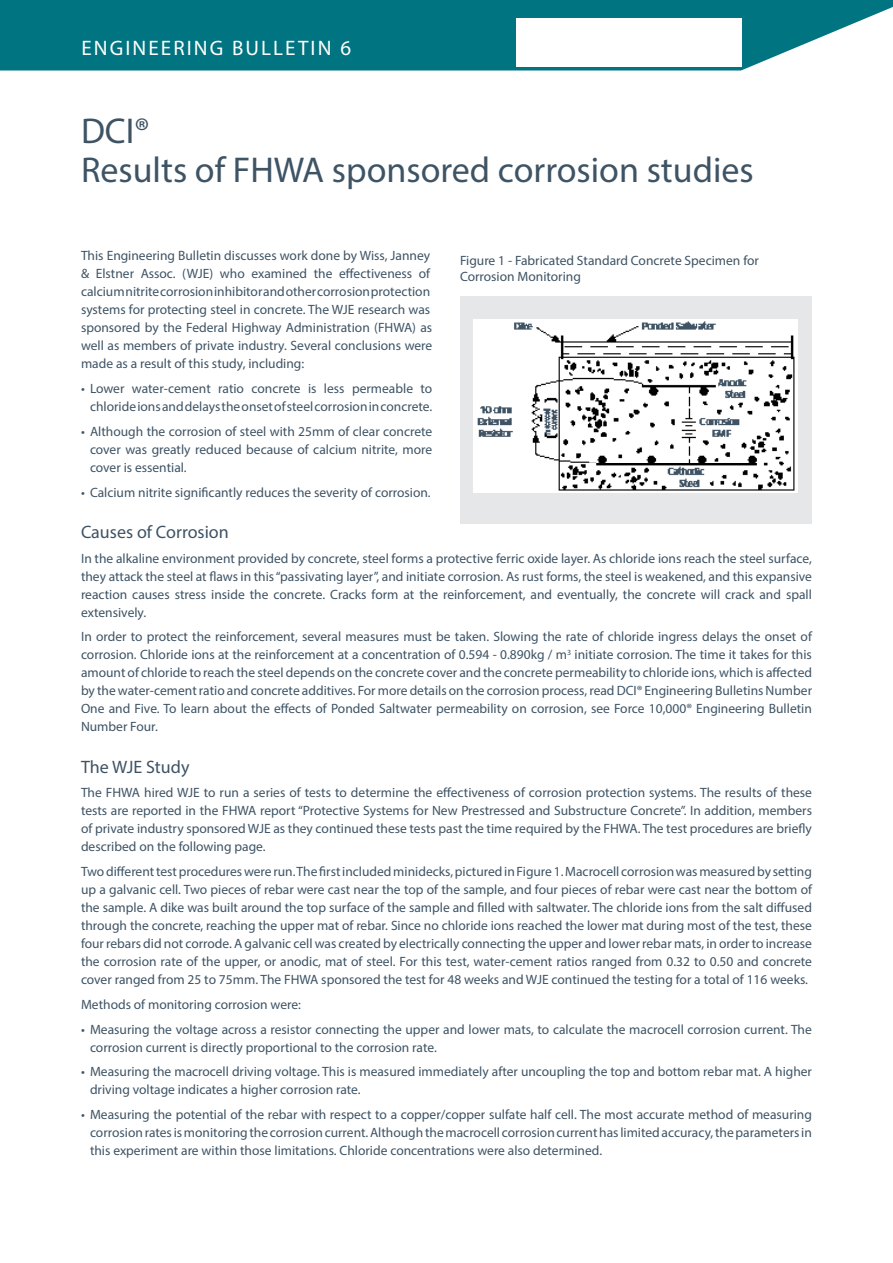
<style>
.page{position:relative;width:893px;height:1263px;background:#fff}
.page>*{position:absolute;margin:0;border:0;box-sizing:border-box;transform-origin:0 0}
.Document_Headline{font:36px "Myriad Pro";color:#3e5364}
.Document_Type{font:21px "Myriad Pro";letter-spacing:.1em;color:#fff}
.subhead{font:18px "Myriad Pro";color:#3e5364}
.Body_Text{font:13.5px/18px "Myriad Pro";color:#3e5364;text-align:justify}
</style>
<div class="page">
<svg style="left:0;top:0;width:893px;height:71px;background:#1b838e"></svg>
<img style="left:516px;top:19px;width:226px;height:47px">
<div style="left:460px;top:296px;width:352px;height:227px;background:#e6e7e9"></div>
<img style="left:474px;top:319px;width:324px;height:174px">
<p class="Document_Type" style="left:81px;top:35px;width:271px">ENGINEERING BULLETIN 6</p>
<p class="Document_Headline" style="left:81px;top:109px;width:70px">DCI®</p>
<p class="Document_Headline" style="left:81px;top:148px;width:674px">Results of FHWA sponsored corrosion studies</p>
<p class="Body_Text" style="left:81px;top:246px;width:353px;text-align:left">This Engineering Bulletin discusses work done by Wiss, Janney &amp; Elstner Assoc. (WJE) who examined the effectiveness of calcium nitrite corrosion inhibitor and other corrosion protection systems for protecting steel in concrete. The WJE research was sponsored by the Federal Highway Administration (FHWA) as well as members of private industry. Several conclusions were made as a result of this study, including:</p>
<p class="Body_Text" style="left:81px;top:379px;width:353px;text-align:right">• Lower water-cement ratio concrete is less permeable to chloride ions and delays the onset of steel corrosion in concrete.</p>
<p class="Body_Text" style="left:90px;top:422px;width:344px;text-indent:-9px">• Although the corrosion of steel with 25mm of clear concrete cover was greatly reduced because of calcium nitrite, more cover is essential.</p>
<p class="Body_Text" style="left:81px;top:483px;width:351px">• Calcium nitrite significantly reduces the severity of corrosion.</p>
<p class="subhead" style="left:81px;top:521px;width:149px">Causes of Corrosion</p>
<p class="Body_Text" style="left:81px;top:549px;width:733px">In the alkaline environment provided by concrete, steel forms a protective ferric oxide layer. As chloride ions reach the steel surface, they attack the steel at flaws in this “passivating layer”, and initiate corrosion. As rust forms, the steel is weakened, and this expansive reaction causes stress inside the concrete. Cracks form at the reinforcement, and eventually, the concrete will crack and spall extensively.</p>
<p class="Body_Text" style="left:81px;top:627px;width:733px">In order to protect the reinforcement, several measures must be taken. Slowing the rate of chloride ingress delays the onset of corrosion. Chloride ions at the reinforcement at a concentration of 0.594 - 0.890kg / m<sup>3</sup> initiate corrosion. The time it takes for this amount of chloride to reach the steel depends on the concrete cover and the concrete permeability to chloride ions, which is affected by the water-cement ratio and concrete additives. For more details on the corrosion process, read DCI® Engineering Bulletins Number One and Five. To learn about the effects of Ponded Saltwater permeability on corrosion, see Force 10,000® Engineering Bulletin Number Four.</p>
<p class="subhead" style="left:81px;top:755px;width:110px">The WJE Study</p>
<p class="Body_Text" style="left:81px;top:783px;width:732px">The FHWA hired WJE to run a series of tests to determine the effectiveness of corrosion protection systems. The results of these tests are reported in the FHWA report “Protective Systems for New Prestressed and Substructure Concrete”. In addition, members of private industry sponsored WJE as they continued these tests past the time required by the FHWA. The test procedures are briefly described on the following page.</p>
<p class="Body_Text" style="left:81px;top:862px;width:733px">Two different test procedures were run. The first included minidecks, pictured in Figure 1. Macrocell corrosion was measured by setting up a galvanic cell. Two pieces of rebar were cast near the top of the sample, and four pieces of rebar were cast near the bottom of the sample. A dike was built around the top surface of the sample and filled with saltwater. The chloride ions from the salt diffused through the concrete, reaching the upper mat of rebar. Since no chloride ions reached the lower mat during most of the test, these four rebars did not corrode. A galvanic cell was created by electrically connecting the upper and lower rebar mats, in order to increase the corrosion rate of the upper, or anodic, mat of steel. For this test, water-cement ratios ranged from 0.32 to 0.50 and concrete cover ranged from 25 to 75mm. The FHWA sponsored the test for 48 weeks and WJE continued the testing for a total of 116 weeks.</p>
<p class="Body_Text" style="left:81px;top:995px;width:221px">Methods of monitoring corrosion were:</p>
<p class="Body_Text" style="left:90px;top:1020px;width:723px;text-indent:-9px">• Measuring the voltage across a resistor connecting the upper and lower mats, to calculate the macrocell corrosion current. The corrosion current is directly proportional to the corrosion rate.</p>
<p class="Body_Text" style="left:90px;top:1062px;width:723px;text-indent:-9px">• Measuring the macrocell driving voltage. This is measured immediately after uncoupling the top and bottom rebar mat. A higher driving voltage indicates a higher corrosion rate.</p>
<p class="Body_Text" style="left:90px;top:1105px;width:723px;text-indent:-9px">• Measuring the potential of the rebar with respect to a copper/copper sulfate half cell. The most accurate method of measuring corrosion rates is monitoring the corrosion current. Although the macrocell corrosion current has limited accuracy, the parameters in this experiment are within those limitations. Chloride concentrations were also determined.</p>
<p class="Body_Text" style="left:460px;top:252px;width:300px;line-height:16.2px">Figure 1 - Fabricated Standard Concrete Specimen for<br>Corrosion Monitoring</p>
</div>
